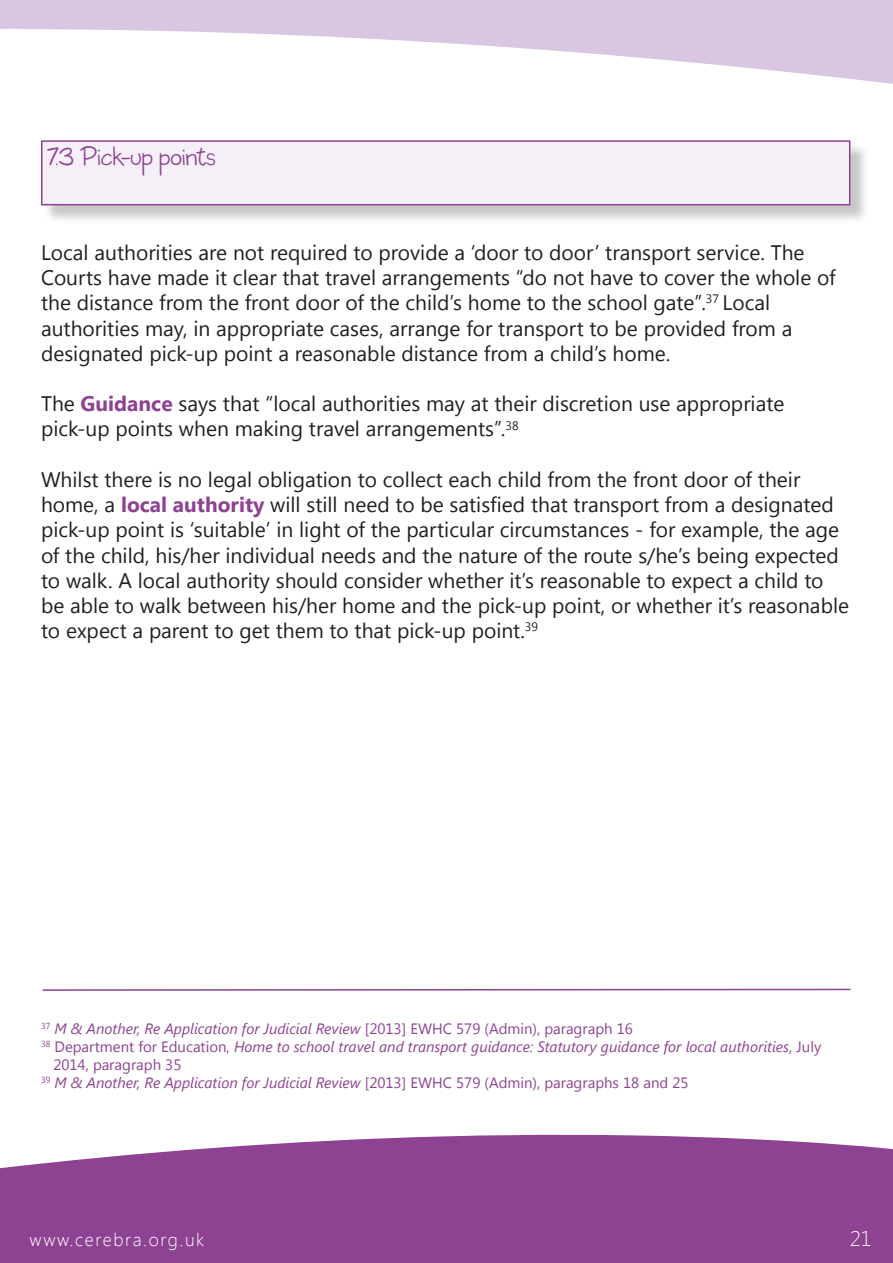
<style>
.page{position:relative;width:893px;height:1263px;background:#fff}
.page>*{position:absolute;margin:0;border:0;box-sizing:border-box;transform-origin:0 0}
.t1{font:27px "Typographyof Coop Forged";color:#8e4292}
.t2{font:21px/25.2px "Segoe UI";color:#231f20}
.t3{font:300 21px "Segoe UI";color:#fff}
.t4{font:300 18px "Segoe UI";letter-spacing:.09em;color:#fff}
.t5{font:italic 15px "Segoe UI";color:#8e4292}
.t6{font:15px "Segoe UI";color:#8e4292}
.s1{font-weight:700;color:#8e4292}
.s2{font-style:normal}
</style>
<div class="page">
<svg style="left:0;top:1134px;width:893px;height:129px;fill:#8e4292"></svg>
<svg style="left:0;top:0;width:893px;height:142px"></svg>
<div style="left:43px;top:142px;width:826px;height:82px;background:#231f20;opacity:.25"></div>
<div style="left:42px;top:141px;width:808px;height:64px;background:#f5f0f8"></div>
<div style="left:41px;top:140px;width:809px;height:65px;border:2px solid #8e4292"></div>
<svg style="left:42px;top:988px;width:809px;height:3px"></svg>
<p class="t1" style="left:47px;top:140px;width:170px">7.3 Pick-up points</p>
<p class="t2" style="left:41px;top:239px;width:796px">Local authorities are not required to provide a ‘door to door’ transport service. The Courts have made it clear that travel arrangements “do not have to cover the whole of the distance from the front door of the child’s home to the school gate”.<sup>37</sup> Local authorities may, in appropriate cases, arrange for transport to be provided from a designated pick-up point a reasonable distance from a child’s home.</p>
<p class="t2" style="left:41px;top:390px;width:745px">The <span class="s1">Guidance</span> says that “local authorities may at their discretion use appropriate pick-up points when making travel arrangements”.<sup>38</sup></p>
<p class="t2" style="left:41px;top:466px;width:809px">Whilst there is no legal obligation to collect each child from the front door of their home, a <span class="s1">local authority</span> will still need to be satisfied that transport from a designated pick-up point is ‘suitable’ in light of the particular circumstances - for example, the age of the child, his/her individual needs and the nature of the route s/he’s being expected to walk. A local authority should consider whether it’s reasonable to expect a child to be able to walk between his/her home and the pick-up point, or whether it’s reasonable to expect a parent to get them to that pick-up point.<sup>39</sup></p>
<p class="t5" style="left:41px;top:1018px;width:593px"><sup>37</sup> M &amp; Another, Re Application for Judicial Review <span class="s2">[2013] EWHC 579 (Admin), paragraph 16</span></p>
<p class="t5" style="left:41px;top:1036px;width:782px"><sup>38</sup> <span class="s2">Department for Education,</span> Home to school travel and transport guidance: Statutory guidance for local authorities<span class="s2">, July</span></p>
<p class="t6" style="left:53px;top:1054px;width:130px">2014, paragraph 35</p>
<p class="t5" style="left:41px;top:1072px;width:649px"><sup>39</sup> M &amp; Another, Re Application for Judicial Review <span class="s2">[2013] EWHC 579 (Admin), paragraphs 18 and 25</span></p>
<p class="t4" style="left:30px;top:1227px;width:176px">www.cerebra.org.uk</p>
<p class="t3" style="left:850px;top:1224px;width:23px">21</p>
</div>
